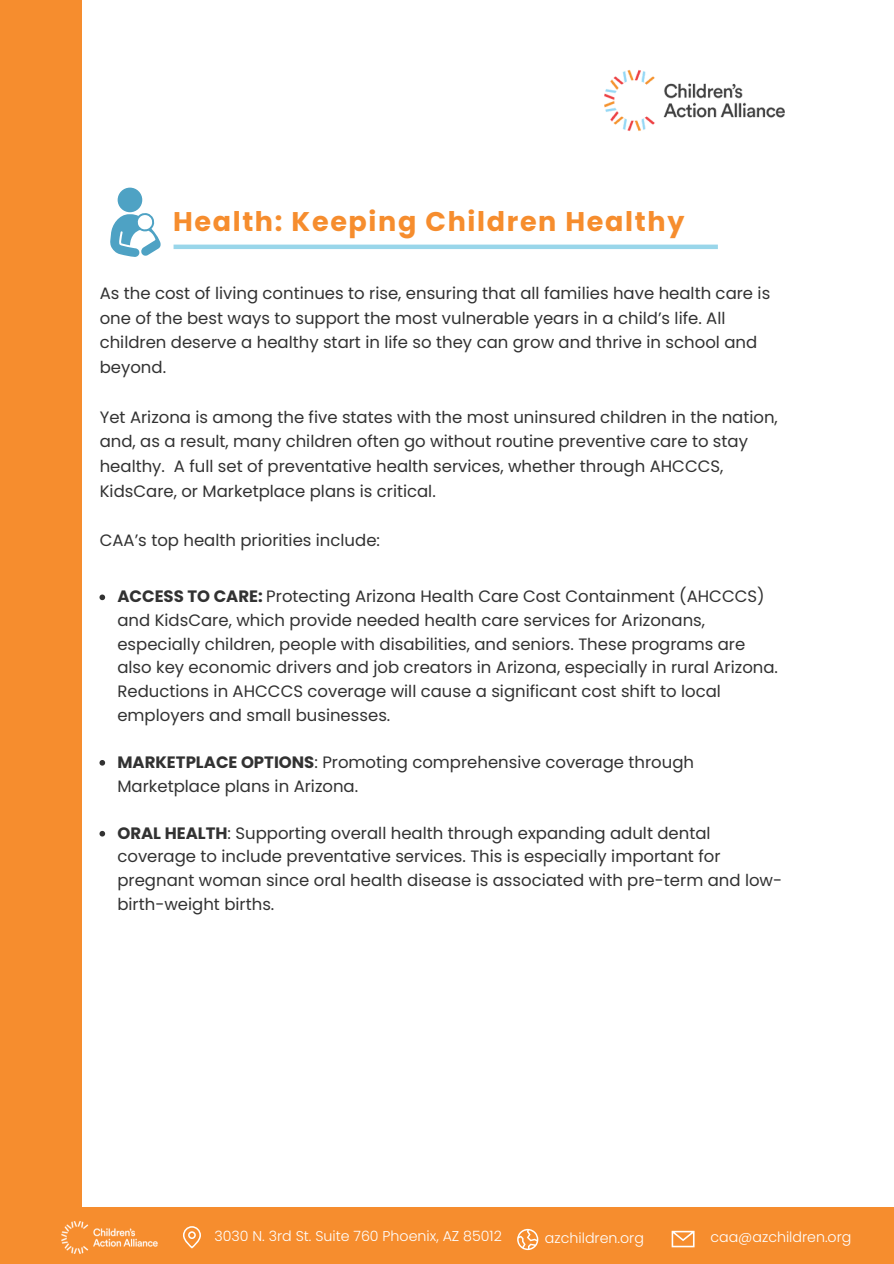
<style>
.page{position:relative;width:894px;height:1264px;background:#fff}
.page>*{position:absolute;margin:0;border:0;box-sizing:border-box;transform-origin:0 0}
.t1{font:700 27px "Poppins";letter-spacing:.06em;color:#f68d2e}
.t2{font:16.5px/23.7px "Poppins";color:#323232}
.t3{font:300 14.25px "Poppins";color:#fff}
.s1{font-weight:700}
</style>
<div class="page">
<div style="left:0;top:0;width:82px;height:1263px;background:#f68d2e"></div>
<img style="left:604px;top:70px;width:181px;height:61px">
<div style="left:118px;top:188px;width:24px;height:24px;background:#4ea2c4;border-radius:50%"></div>
<svg style="left:110px;top:213px;width:51px;height:44px"></svg>
<svg style="left:99px;top:594px;width:6px;height:6px"></svg>
<svg style="left:99px;top:760px;width:6px;height:5px"></svg>
<svg style="left:99px;top:830px;width:6px;height:6px"></svg>
<div style="left:0;top:1207px;width:893px;height:56px;background:#f68d2e"></div>
<svg style="left:517px;top:1228px;width:21px;height:21px"></svg>
<svg style="left:183px;top:1226px;width:18px;height:22px"></svg>
<svg style="left:671px;top:1230px;width:23px;height:17px"></svg>
<img style="left:61px;top:1221px;width:97px;height:33px">
<div style="left:173px;top:244px;width:544px;height:5px;background:#99d6ea"></div>
<p class="t1" style="left:173px;top:203px;width:512px">Health: Keeping Children Healthy</p>
<p class="t2" style="left:100px;top:280px;width:672px;line-height:24.8px">As the cost of living continues to rise, ensuring that all families have health care is one of the best ways to support the most vulnerable years in a child’s life. All children deserve a healthy start in life so they can grow and thrive in school and beyond.</p>
<p class="t2" style="left:100px;top:404px;width:679px;line-height:24.8px">Yet Arizona is among the five states with the most uninsured children in the nation, and, as a result, many children often go without routine preventive care to stay healthy. A full set of preventative health services, whether through AHCCCS, KidsCare, or Marketplace plans is critical.</p>
<h1 class="t2" style="left:100px;top:529px;width:282px">CAA’s top health priorities include:</h1>
<h2 class="t2" style="left:117px;top:584px;width:662px"><span class="s1">ACCESS TO CARE:</span> Protecting Arizona Health Care Cost Containment (AHCCCS) and KidsCare, which provide needed health care services for Arizonans, especially children, people with disabilities, and seniors. These programs are also key economic drivers and job creators in Arizona, especially in rural Arizona.<br>Reductions in AHCCCS coverage will cause a significant cost shift to local employers and small businesses.</h2>
<h2 class="t2" style="left:117px;top:750px;width:578px"><span class="s1">MARKETPLACE OPTIONS</span>: Promoting comprehensive coverage through<br>Marketplace plans in Arizona.</h2>
<h2 class="t2" style="left:117px;top:821px;width:666px"><span class="s1">ORAL HEALTH</span>: Supporting overall health through expanding adult dental coverage to include preventative services. This is especially important for pregnant woman since oral health disease is associated with pre-term and low&shy;birth-weight births.</h2>
<p class="t3" style="left:214px;top:1226px;width:289px">3030 N. 3rd St. Suite 760 Phoenix, AZ 85012</p>
<p class="t3" style="left:545px;top:1227px;width:100px">azchildren.org</p>
<p class="t3" style="left:710px;top:1227px;width:142px">caa@azchildren.org</p>
</div>
